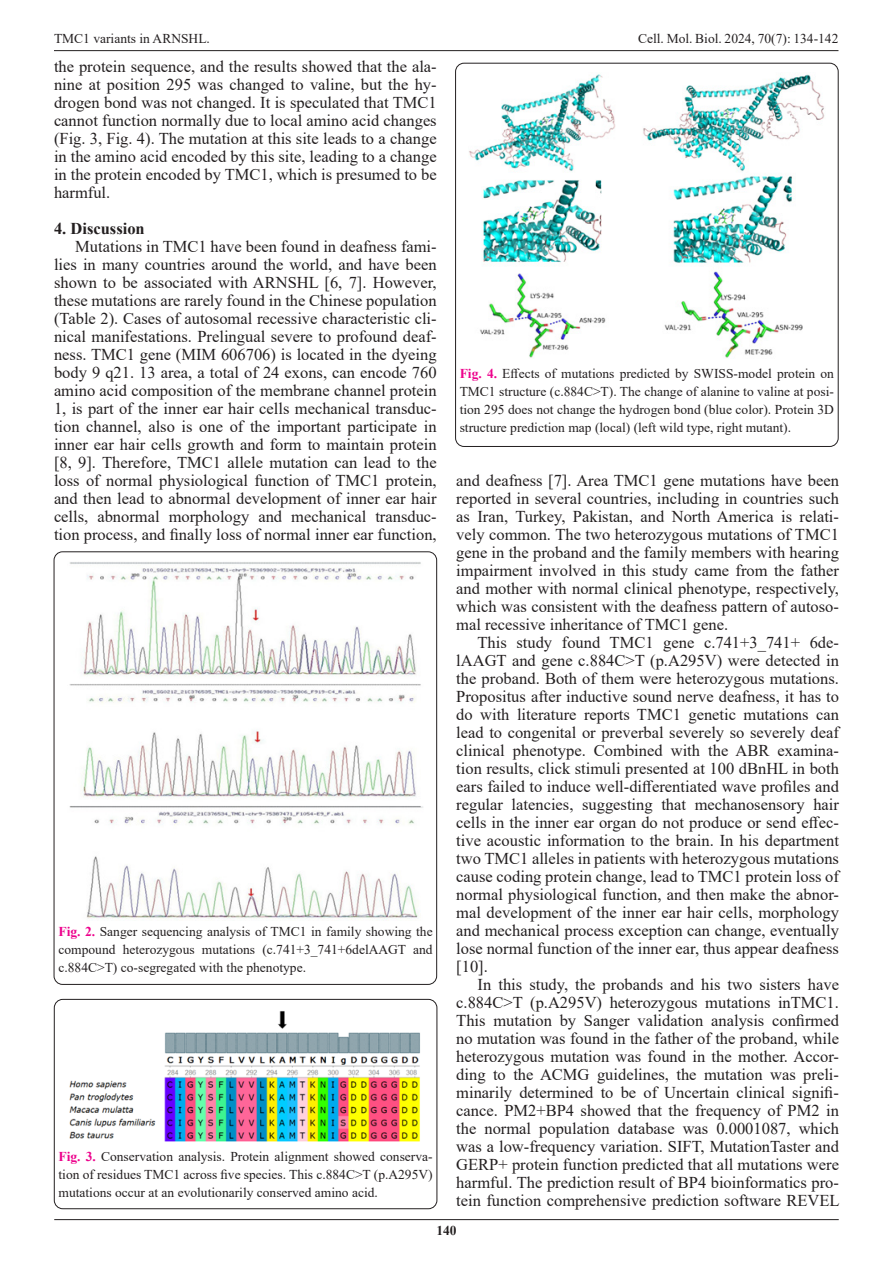
<style>
.page{position:relative;width:893px;height:1263px;background:#fff}
.page>*{position:absolute;margin:0;border:0;box-sizing:border-box;transform-origin:0 0}
.t1{font:16.5px/18px "Times New Roman";color:#231f20;text-align:justify}
.t2{font:700 16.5px "Times New Roman";color:#231f20}
.t3{font:13.5px/18px "Times New Roman";color:#231f20;text-align:justify}
.t4{font:700 13.5px "Times New Roman";color:#231f20}
.s1{font-weight:700;color:#ed028c}
</style>
<div class="page">
<hr style="left:54px;top:50px;width:784px;height:1px;background:#231f20">
<hr style="left:54px;top:1219px;width:785px;height:1px;background:#231f20">
<img style="left:69px;top:562px;width:354px;height:358px">
<div style="left:54px;top:999px;width:383px;height:210px;border:1px solid #231f20;border-radius:9px"></div>
<img style="left:69px;top:1011px;width:351px;height:131px">
<div style="left:455px;top:63px;width:383px;height:383px;border:1px solid #231f20;border-radius:9px"></div>
<img style="left:469px;top:74px;width:356px;height:284px">
<p class="t3" style="left:54px;top:29px;width:157px">TMC1 variants in ARNSHL.</p>
<p class="t3" style="left:638px;top:29px;width:202px">Cell. Mol. Biol. 2024, 70(7): 134-142</p>
<p class="t1" style="left:54px;top:57px;width:384px">the protein sequence, and the results showed that the ala&shy;nine at position 295 was changed to valine, but the hy&shy;drogen bond was not changed. It is speculated that TMC1 cannot function normally due to local amino acid changes (Fig. 3, Fig. 4). The mutation at this site leads to a change in the amino acid encoded by this site, leading to a change in the protein encoded by TMC1, which is presumed to be harmful.</p>
<p class="t2" style="left:54px;top:217px;width:92px">4. Discussion</p>
<p class="t1" style="left:54px;top:237px;width:384px;text-indent:21px">Mutations in TMC1 have been found in deafness fami&shy;lies in many countries around the world, and have been shown to be associated with ARNSHL [6, 7]. However, these mutations are rarely found in the Chinese population (Table 2). Cases of autosomal recessive characteristic cli&shy;nical manifestations. Prelingual severe to profound deaf&shy;ness. TMC1 gene (MIM 606706) is located in the dyeing body 9 q21. 13 area, a total of 24 exons, can encode 760 amino acid composition of the membrane channel protein 1, is part of the inner ear hair cells mechanical transduc&shy;tion channel, also is one of the important participate in inner ear hair cells growth and form to maintain protein [8, 9]. Therefore, TMC1 allele mutation can lead to the loss of normal physiological function of TMC1 protein, and then lead to abnormal development of inner ear hair cells, abnormal morphology and mechanical transduc&shy;tion process, and finally loss of normal inner ear function,</p>
<p class="t3" style="left:58px;top:922px;width:376px"><span class="s1">Fig. 2.</span> Sanger sequencing analysis of TMC1 in family showing the compound heterozygous mutations (c.741+3_741+6delAAGT and c.884C&gt;T) co-segregated with the phenotype.</p>
<p class="t3" style="left:58px;top:1147px;width:376px"><span class="s1">Fig. 3.</span> Conservation analysis. Protein alignment showed conserva&shy;tion of residues TMC1 across five species. This c.884C&gt;T (p.A295V) mutations occur at an evolutionarily conserved amino acid.</p>
<p class="t3" style="left:460px;top:364px;width:376px"><span class="s1">Fig. 4.</span> Effects of mutations predicted by SWISS-model protein on TMC1 structure (c.884C&gt;T). The change of alanine to valine at posi&shy;tion 295 does not change the hydrogen bond (blue color). Protein 3D structure prediction map (local) (left wild type, right mutant).</p>
<p class="t1" style="left:456px;top:471px;width:384px">and deafness [7]. Area TMC1 gene mutations have been reported in several countries, including in countries such as Iran, Turkey, Pakistan, and North America is relati&shy;vely common. The two heterozygous mutations of TMC1 gene in the proband and the family members with hearing impairment involved in this study came from the father and mother with normal clinical phenotype, respectively, which was consistent with the deafness pattern of autoso&shy;mal recessive inheritance of TMC1 gene.</p>
<p class="t1" style="left:456px;top:633px;width:384px;text-indent:21px">This study found TMC1 gene c.741+3_741+ 6de&shy;lAAGT and gene c.884C&gt;T (p.A295V) were detected in the proband. Both of them were heterozygous mutations.<br>Propositus after inductive sound nerve deafness, it has to do with literature reports TMC1 genetic mutations can lead to congenital or preverbal severely so severely deaf clinical phenotype. Combined with the ABR examina&shy;tion results, click stimuli presented at 100 dBnHL in both ears failed to induce well-differentiated wave profiles and regular latencies, suggesting that mechanosensory hair cells in the inner ear organ do not produce or send effec&shy;tive acoustic information to the brain. In his department two TMC1 alleles in patients with heterozygous mutations cause coding protein change, lead to TMC1 protein loss of normal physiological function, and then make the abnor&shy;mal development of the inner ear hair cells, morphology and mechanical process exception can change, eventually lose normal function of the inner ear, thus appear deafness [10].</p>
<p class="t1" style="left:456px;top:975px;width:385px;text-indent:21px">In this study, the probands and his two sisters have c.884C&gt;T (p.A295V) heterozygous mutations inTMC1.<br>This mutation by Sanger validation analysis confirmed no mutation was found in the father of the proband, while heterozygous mutation was found in the mother. Accor&shy;ding to the ACMG guidelines, the mutation was preli&shy;minarily determined to be of Uncertain clinical signifi&shy;cance. PM2+BP4 showed that the frequency of PM2 in the normal population database was 0.0001087, which was a low-frequency variation. SIFT, MutationTaster and GERP+ protein function predicted that all mutations were harmful. The prediction result of BP4 bioinformatics pro&shy;tein function comprehensive prediction software REVEL</p>
<p class="t4" style="left:436px;top:1220px;width:22px">140</p>
</div>
